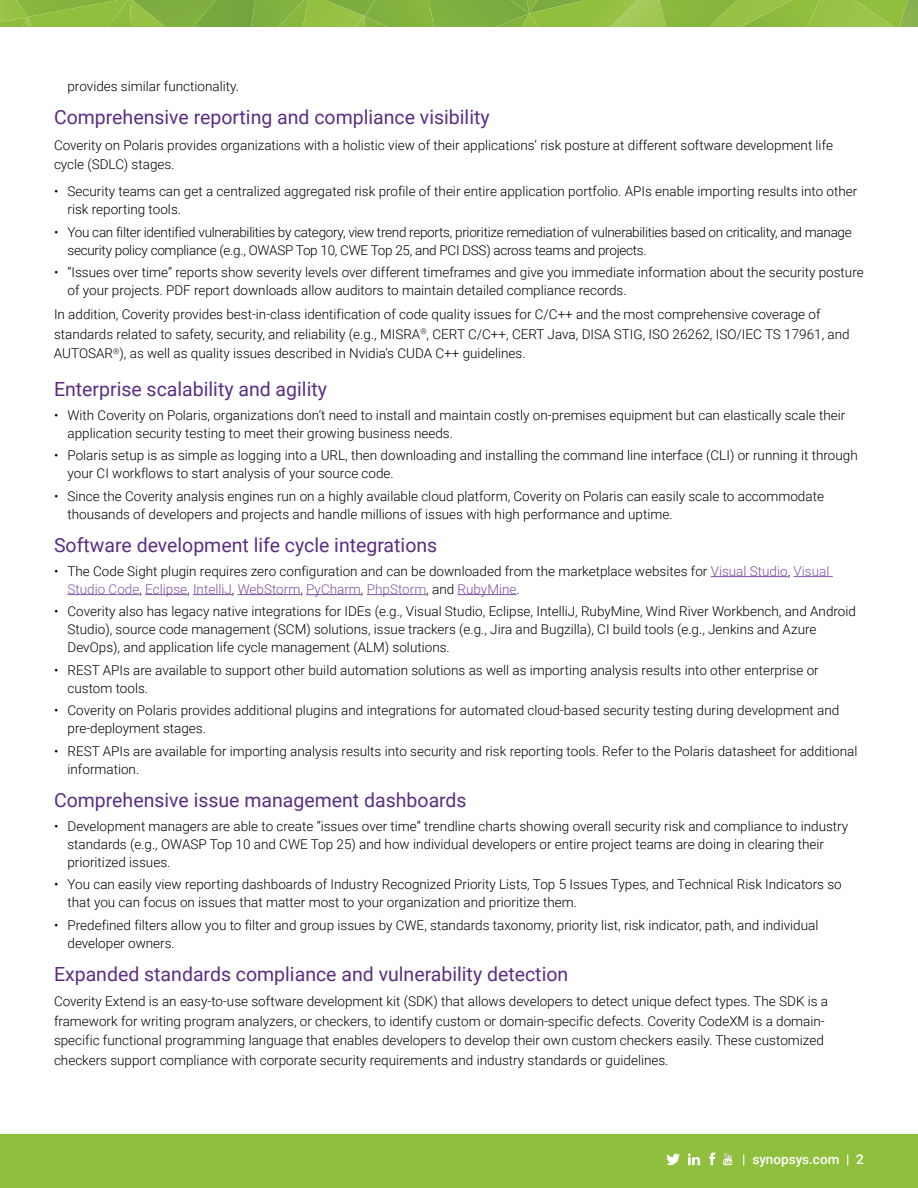
<style>
.page{position:relative;width:918px;height:1188px;background:#fff}
.page>*{position:absolute;margin:0;border:0;box-sizing:border-box;transform-origin:0 0}
.t1{font:19.5px "Roboto";color:#5a2d83}
.t2{font:300 13.5px/18px "Roboto";color:#000}
.t3{font:300 13.5px/18px "Roboto";letter-spacing:-.02em;color:#000}
.t4{font:500 13.5px "Roboto";color:#fff}
.s1{color:#804c9e}
.s2{color:#7f58a5}
</style>
<div class="page">
<div style="left:0;top:1134px;width:918px;height:54px;background:#90bf3e"></div>
<svg style="left:0;top:0;width:918px;height:27px;background:#8bb942"></svg>
<svg style="left:667px;top:1153px;width:13px;height:12px"></svg>
<svg style="left:709px;top:1152px;width:7px;height:13px"></svg>
<svg style="left:723px;top:1153px;width:9px;height:12px"></svg>
<svg style="left:688px;top:1153px;width:12px;height:12px"></svg>
<hr style="left:711px;top:576px;width:77px;height:1px;background:#804c9e">
<hr style="left:794px;top:576px;width:39px;height:1px;background:#7f58a5">
<hr style="left:68px;top:594px;width:71px;height:1px;background:#7f58a5">
<hr style="left:145px;top:594px;width:42px;height:1px;background:#804c9e">
<hr style="left:193px;top:594px;width:39px;height:1px;background:#804c9e">
<hr style="left:238px;top:594px;width:62px;height:1px;background:#804c9e">
<hr style="left:306px;top:594px;width:55px;height:1px;background:#804c9e">
<hr style="left:367px;top:594px;width:59px;height:1px;background:#7f58a5">
<hr style="left:458px;top:594px;width:58px;height:1px;background:#804c9e">
<p class="t2" style="left:68px;top:77px;width:173px">provides similar functionality.</p>
<h1 class="t1" style="left:54px;top:104px;width:437px">Comprehensive reporting and compliance visibility</h1>
<p class="t2" style="left:54px;top:135px;width:780px;line-height:19.5px">Coverity on Polaris provides organizations with a holistic view of their applications’ risk posture at different software development life cycle (SDLC) stages.</p>
<p class="t2" style="left:68px;top:182px;width:791px;text-indent:-14px">• Security teams can get a centralized aggregated risk profile of their entire application portfolio. APIs enable importing results into other risk reporting tools.</p>
<p class="t3" style="left:68px;top:222px;width:786px;text-indent:-14px">• You can filter identified vulnerabilities by category, view trend reports, prioritize remediation of vulnerabilities based on criticality, and manage security policy compliance (e.g., OWASP Top 10, CWE Top 25, and PCI DSS) across teams and projects.</p>
<p class="t2" style="left:68px;top:263px;width:798px;text-indent:-14px">• “Issues over time” reports show severity levels over different timeframes and give you immediate information about the security posture of your projects. PDF report downloads allow auditors to maintain detailed compliance records.</p>
<p class="t2" style="left:54px;top:304px;width:797px;line-height:19.5px">In addition, Coverity provides best-in-class identification of code quality issues for C/C++ and the most comprehensive coverage of standards related to safety, security, and reliability (e.g., MISRA<sup>®</sup>, CERT C/C++, CERT Java, DISA STIG, ISO 26262, ISO/IEC TS 17961, and<br>AUTOSAR<sup>®</sup>), as well as quality issues described in Nvidia’s CUDA C++ guidelines.</p>
<h1 class="t1" style="left:54px;top:375px;width:275px">Enterprise scalability and agility</h1>
<p class="t2" style="left:68px;top:405px;width:779px;text-indent:-14px">• With Coverity on Polaris, organizations don’t need to install and maintain costly on-premises equipment but can elastically scale their application security testing to meet their growing business needs.</p>
<p class="t2" style="left:68px;top:446px;width:792px;text-indent:-14px">• Polaris setup is as simple as logging into a URL, then downloading and installing the command line interface (CLI) or running it through your CI workflows to start analysis of your source code.</p>
<p class="t2" style="left:68px;top:486px;width:758px;text-indent:-14px">• Since the Coverity analysis engines run on a highly available cloud platform, Coverity on Polaris can easily scale to accommodate thousands of developers and projects and handle millions of issues with high performance and uptime.</p>
<h1 class="t1" style="left:54px;top:531px;width:385px">Software development life cycle integrations</h1>
<p class="t2" style="left:68px;top:561px;width:763px;text-indent:-14px">• The Code Sight plugin requires zero configuration and can be downloaded from the marketplace websites for <span class="s1">Visual Studio</span>, <span class="s2">Visual<br>Studio Code</span>, <span class="s1">Eclipse</span>, <span class="s1">IntelliJ</span>, <span class="s1">WebStorm</span>, <span class="s1">PyCharm</span>, <span class="s2">PhpStorm</span>, and <span class="s1">RubyMine</span>.</p>
<p class="t2" style="left:68px;top:602px;width:790px;text-indent:-14px">• Coverity also has legacy native integrations for IDEs (e.g., Visual Studio, Eclipse, IntelliJ, RubyMine, Wind River Workbench, and Android<br>Studio), source code management (SCM) solutions, issue trackers (e.g., Jira and Bugzilla), CI build tools (e.g., Jenkins and Azure<br>DevOps), and application life cycle management (ALM) solutions.</p>
<p class="t2" style="left:68px;top:660px;width:753px;text-indent:-14px">• REST APIs are available to support other build automation solutions as well as importing analysis results into other enterprise or custom tools.</p>
<p class="t2" style="left:68px;top:701px;width:773px;text-indent:-14px">• Coverity on Polaris provides additional plugins and integrations for automated cloud-based security testing during development and pre-deployment stages.</p>
<p class="t2" style="left:68px;top:741px;width:792px;text-indent:-14px">• REST APIs are available for importing analysis results into security and risk reporting tools. Refer to the Polaris datasheet for additional information.</p>
<h1 class="t1" style="left:54px;top:786px;width:414px">Comprehensive issue management dashboards</h1>
<p class="t2" style="left:68px;top:816px;width:782px;text-indent:-14px">• Development managers are able to create “issues over time” trendline charts showing overall security risk and compliance to industry standards (e.g., OWASP Top 10 and CWE Top 25) and how individual developers or entire project teams are doing in clearing their prioritized issues.</p>
<p class="t2" style="left:68px;top:875px;width:776px;text-indent:-14px">• You can easily view reporting dashboards of Industry Recognized Priority Lists, Top 5 Issues Types, and Technical Risk Indicators so that you can focus on issues that matter most to your organization and prioritize them.</p>
<p class="t2" style="left:68px;top:915px;width:752px;text-indent:-14px">• Predefined filters allow you to filter and group issues by CWE, standards taxonomy, priority list, risk indicator, path, and individual developer owners.</p>
<h1 class="t1" style="left:54px;top:960px;width:516px">Expanded standards compliance and vulnerability detection</h1>
<p class="t2" style="left:54px;top:991px;width:776px;line-height:19.5px">Coverity Extend is an easy-to-use software development kit (SDK) that allows developers to detect unique defect types. The SDK is a framework for writing program analyzers, or checkers, to identify custom or domain-specific defects. Coverity CodeXM is a domain&shy;specific functional programming language that enables developers to develop their own custom checkers easily. These customized checkers support compliance with corporate security requirements and industry standards or guidelines.</p>
<p class="t4" style="left:742px;top:1149px;width:123px">| synopsys.com | 2</p>
</div>
